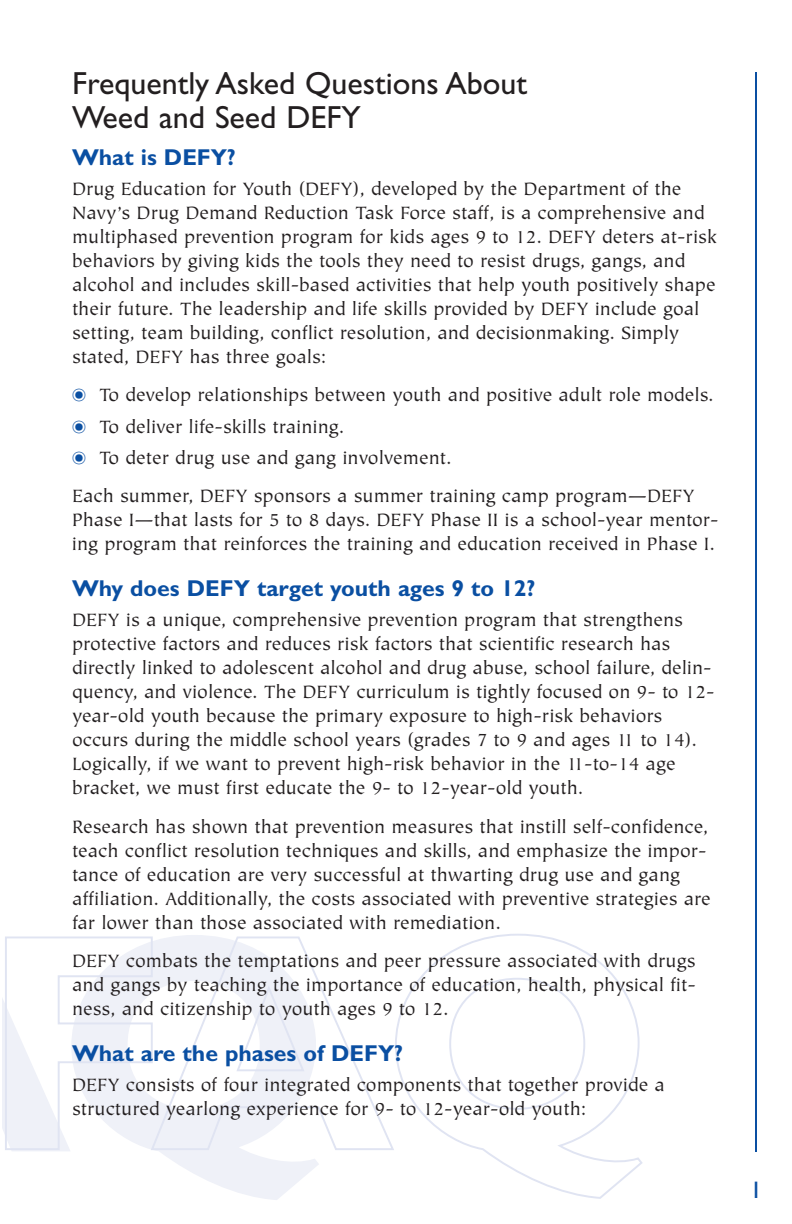
<style>
.page{position:relative;width:792px;height:1224px;background:#fff}
.page>*{position:absolute;margin:0;border:0;box-sizing:border-box;transform-origin:0 0}
.t1{font:32px/34px "Gill Sans";color:#231f20}
.t2{font:24px "Gill Sans";color:#0a4fa2}
.t3{font:700 23px "Gill Sans";color:#0a4fa2}
.t4{font:20px/24px "Tiepolo";color:#231f20}
</style>
<div class="page">
<hr style="left:755px;top:72px;width:2px;height:1080px;background:#0a4fa2">
<svg style="left:4px;top:934px;width:639px;height:266px"></svg>
<h1 class="t1" style="left:72px;top:70px;width:457px">Frequently Asked Questions About<br>Weed and Seed DEFY</h1>
<h2 class="t3" style="left:72px;top:150px;width:165px">What is DEFY?</h2>
<p class="t4" style="left:72px;top:179px;width:647px">Drug Education for Youth (DEFY), developed by the Department of the Navy’s Drug Demand Reduction Task Force staff, is a comprehensive and multiphased prevention program for kids ages 9 to 12. DEFY deters at-risk behaviors by giving kids the tools they need to resist drugs, gangs, and alcohol and includes skill-based activities that help youth positively shape their future. The leadership and life skills provided by DEFY include goal setting, team building, conflict resolution, and decisionmaking. Simply stated, DEFY has three goals:</p>
<p class="t4" style="left:99px;top:385px;width:616px">To develop relationships between youth and positive adult role models.</p>
<p class="t4" style="left:99px;top:416px;width:247px">To deliver life-skills training.</p>
<p class="t4" style="left:99px;top:447px;width:354px">To deter drug use and gang involvement.</p>
<p class="t4" style="left:72px;top:486px;width:648px">Each summer, DEFY sponsors a summer training camp program—DEFY<br>Phase I—that lasts for 5 to 8 days. DEFY Phase II is a school-year mentor&shy;ing program that reinforces the training and education received in Phase I.</p>
<h2 class="t3" style="left:72px;top:581px;width:465px">Why does DEFY target youth ages 9 to 12?</h2>
<p class="t4" style="left:72px;top:610px;width:644px">DEFY is a unique, comprehensive prevention program that strengthens protective factors and reduces risk factors that scientific research has directly linked to adolescent alcohol and drug abuse, school failure, delin&shy;quency, and violence. The DEFY curriculum is tightly focused on 9- to 12- year-old youth because the primary exposure to high-risk behaviors occurs during the middle school years (grades 7 to 9 and ages 11 to 14).<br>Logically, if we want to prevent high-risk behavior in the 11-to-14 age bracket, we must first educate the 9- to 12-year-old youth.</p>
<p class="t4" style="left:72px;top:816px;width:640px">Research has shown that prevention measures that instill self-confidence, teach conflict resolution techniques and skills, and emphasize the impor&shy;tance of education are very successful at thwarting drug use and gang affiliation. Additionally, the costs associated with preventive strategies are far lower than those associated with remediation.</p>
<p class="t4" style="left:72px;top:950px;width:625px;text-align:justify">DEFY combats the temptations and peer pressure associated with drugs and gangs by teaching the importance of education, health, physical fit&shy;ness, and citizenship to youth ages 9 to 12.</p>
<p class="t3" style="left:72px;top:1045px;width:333px">What are the phases of DEFY?</p>
<p class="t4" style="left:72px;top:1074px;width:594px">DEFY consists of four integrated components that together provide a structured yearlong experience for 9- to 12-year-old youth:</p>
<p class="t2" style="left:750px;top:1181px;width:13px">1</p>
</div>
